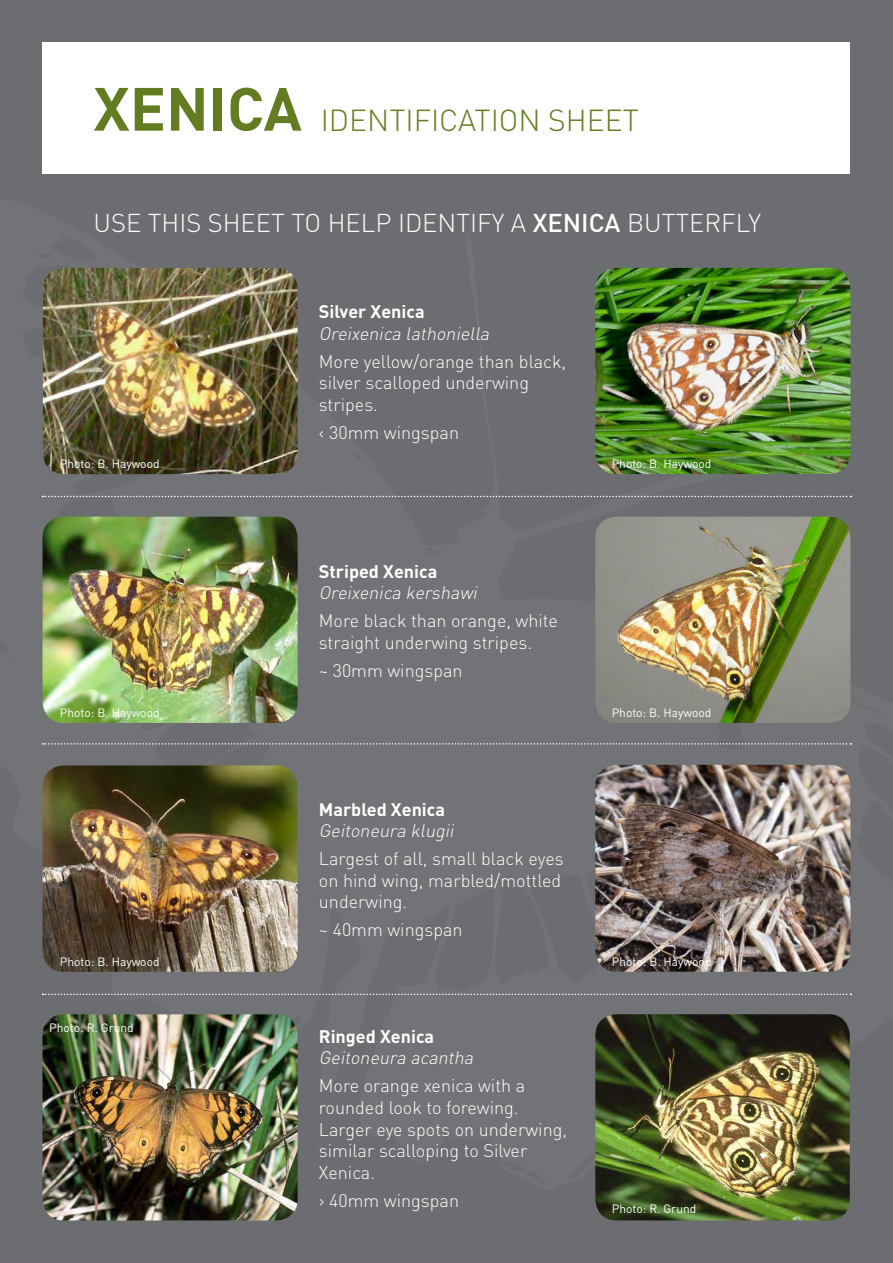
<style>
.page{position:relative;width:893px;height:1263px;background:#6c6d70}
.page>*{position:absolute;margin:0;border:0;box-sizing:border-box;transform-origin:0 0}
.t1{font:300 30px "DIN";color:#637b21}
.t2{font:300 25.5px "DIN";color:#fff}
.t3{font:300 18px/21.6px "DIN";color:#fff}
.t4{font:italic 300 18px/21.6px "DIN";color:#fff}
.t5{font:12px "DIN";color:#fff}
.s1{font-weight:700;font-size:60px}
.s2{font-weight:500}
.s3{font-weight:700;font-style:normal}
</style>
<div class="page">
<div style="left:43px;top:43px;width:807px;height:131px;background:#fff"></div>
<img style="left:43px;top:268px;width:255px;height:206px">
<img style="left:595px;top:268px;width:255px;height:206px">
<svg style="left:43px;top:496px;width:808px;height:1px"></svg>
<svg style="left:43px;top:743px;width:808px;height:2px"></svg>
<svg style="left:43px;top:993px;width:808px;height:2px"></svg>
<img style="left:43px;top:517px;width:255px;height:206px">
<img style="left:595px;top:517px;width:255px;height:206px">
<img style="left:595px;top:765px;width:255px;height:207px">
<img style="left:43px;top:1014px;width:255px;height:206px">
<img style="left:43px;top:765px;width:255px;height:207px">
<img style="left:595px;top:1014px;width:255px;height:206px">
<p class="t1" style="left:94px;top:101px;width:547px"><span class="s1">XENICA</span> IDENTIFICATION SHEET</p>
<p class="t2" style="left:94px;top:207px;width:669px">USE THIS SHEET TO HELP IDENTIFY A <span class="s2">XENICA</span> BUTTERFLY</p>
<p class="t4" style="left:319px;top:301px;width:176px"><span class="s3">Silver Xenica<br></span>Oreixenica lathoniella</p>
<p class="t3" style="left:319px;top:350px;width:249px">More yellow/orange than black, silver scalloped underwing stripes.</p>
<p class="t3" style="left:319px;top:421px;width:142px">‹ 30mm wingspan</p>
<p class="t5" style="left:60px;top:456px;width:101px">Photo: B. Haywood</p>
<p class="t5" style="left:612px;top:456px;width:101px">Photo: B. Haywood</p>
<p class="t4" style="left:319px;top:560px;width:163px"><span class="s3">Striped Xenica<br></span>Oreixenica kershawi</p>
<p class="t3" style="left:319px;top:610px;width:241px">More black than orange, white straight underwing stripes.</p>
<p class="t3" style="left:319px;top:659px;width:145px">~ 30mm wingspan</p>
<p class="t5" style="left:60px;top:705px;width:101px">Photo: B. Haywood</p>
<p class="t5" style="left:612px;top:705px;width:101px">Photo: B. Haywood</p>
<p class="t4" style="left:319px;top:798px;width:140px"><span class="s3">Marbled Xenica<br></span>Geitoneura klugii</p>
<p class="t3" style="left:319px;top:848px;width:246px">Largest of all, small black eyes on hind wing, marbled/mottled underwing.</p>
<p class="t3" style="left:319px;top:919px;width:145px">~ 40mm wingspan</p>
<p class="t5" style="left:60px;top:954px;width:101px">Photo: B. Haywood</p>
<p class="t5" style="left:612px;top:954px;width:101px">Photo: B. Haywood</p>
<p class="t5" style="left:49px;top:1020px;width:86px">Photo: R. Grund</p>
<p class="t4" style="left:319px;top:1025px;width:160px"><span class="s3">Ringed Xenica<br></span>Geitoneura acantha</p>
<p class="t3" style="left:319px;top:1075px;width:250px">More orange xenica with a rounded look to forewing.<br>Larger eye spots on underwing, similar scalloping to Silver<br>Xenica.</p>
<p class="t3" style="left:319px;top:1189px;width:142px">› 40mm wingspan</p>
<p class="t5" style="left:612px;top:1201px;width:86px">Photo: R. Grund</p>
</div>
